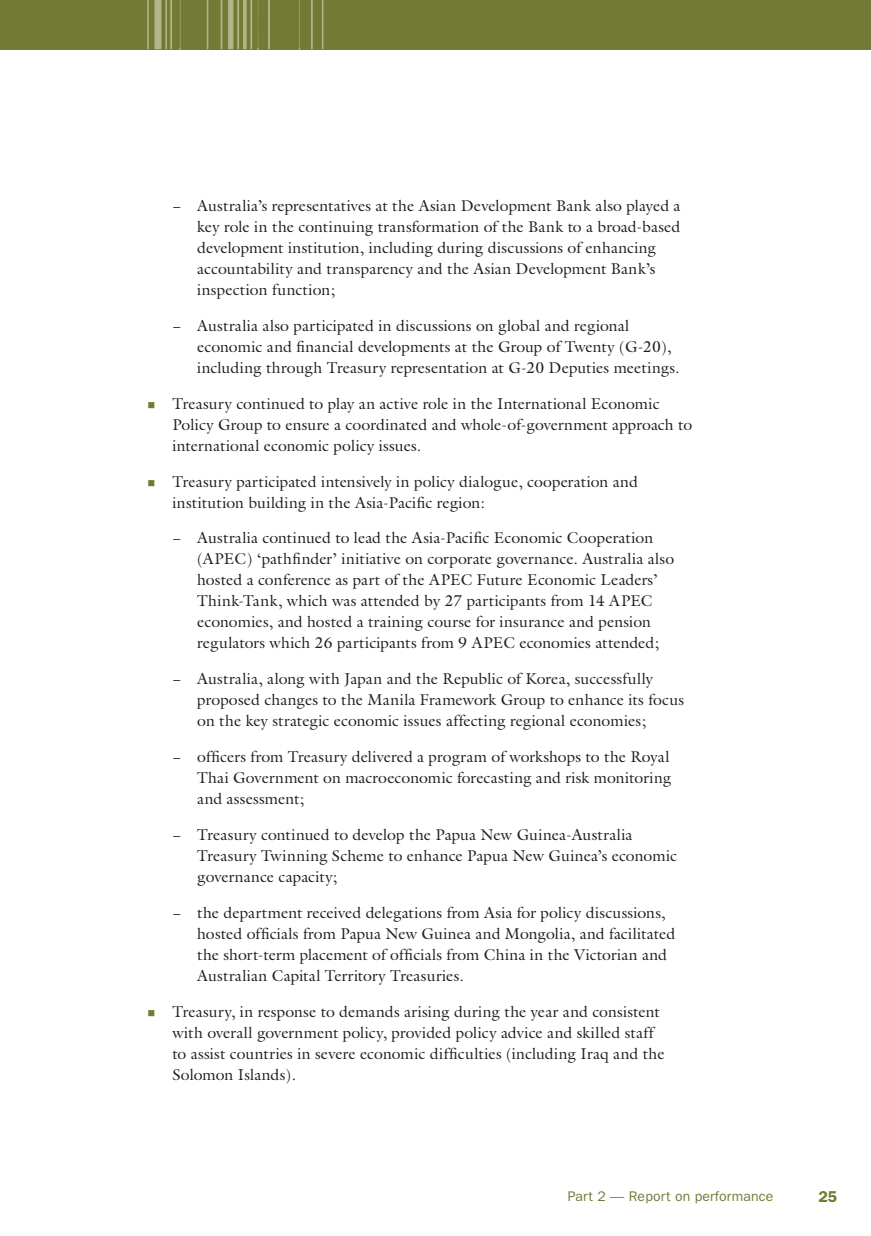
<style>
.page{position:relative;width:871px;height:1236px;background:#fff}
.page>*{position:absolute;margin:0;border:0;box-sizing:border-box;transform-origin:0 0}
.t1{font:15.75px/21px "Galliard";letter-spacing:.005em;color:#231f20}
.t2{font:600 15.75px "Franklin Gothic";color:#727a35}
.t3{font:14px "Franklin Gothic";letter-spacing:.01em;color:#727a35}
</style>
<div class="page">
<div style="left:0;top:0;width:870px;height:49px;background:#727a35"></div>
<hr style="left:322px;top:0;width:1px;height:49px;background:#b2b78a">
<hr style="left:311px;top:0;width:1px;height:49px;background:#b2b78a">
<svg style="left:299px;top:0;width:1px;height:50px"></svg>
<hr style="left:268px;top:0;width:1px;height:49px;background:#b2b78a">
<svg style="left:257px;top:0;width:2px;height:50px"></svg>
<hr style="left:251px;top:0;width:1px;height:49px;background:#b2b78a">
<hr style="left:244px;top:0;width:2px;height:49px;background:#b2b78a">
<hr style="left:237px;top:0;width:1px;height:49px;background:#b2b78a">
<hr style="left:229px;top:0;width:3px;height:49px;background:#b2b78a">
<hr style="left:221px;top:0;width:1px;height:49px;background:#b2b78a">
<hr style="left:207px;top:0;width:1px;height:49px;background:#b2b78a">
<svg style="left:180px;top:0;width:1px;height:50px"></svg>
<hr style="left:171px;top:0;width:1px;height:49px;background:#b2b78a">
<hr style="left:166px;top:0;width:1px;height:49px;background:#b2b78a">
<hr style="left:156px;top:0;width:4px;height:49px;background:#b2b78a">
<hr style="left:148px;top:0;width:1px;height:49px;background:#b2b78a">
<p class="t1" style="left:197px;top:196px;width:484px;text-indent:-25px">− Australia’s representatives at the Asian Development Bank also played a key role in the continuing transformation of the Bank to a broad-based development institution, including during discussions of enhancing accountability and transparency and the Asian Development Bank’s inspection function;</p>
<p class="t1" style="left:197px;top:316px;width:483px;text-indent:-25px">− Australia also participated in discussions on global and regional economic and financial developments at the Group of Twenty (G-20), including through Treasury representation at G-20 Deputies meetings.</p>
<p class="t1" style="left:172px;top:394px;width:521px">Treasury continued to play an active role in the International Economic<br>Policy Group to ensure a coordinated and whole-of-government approach to international economic policy issues.</p>
<p class="t1" style="left:172px;top:472px;width:467px">Treasury participated intensively in policy dialogue, cooperation and institution building in the Asia-Pacific region:</p>
<p class="t1" style="left:197px;top:529px;width:478px;text-indent:-25px">− Australia continued to lead the Asia-Pacific Economic Cooperation (APEC) ‘pathfinder’ initiative on corporate governance. Australia also hosted a conference as part of the APEC Future Economic Leaders’ Think-Tank, which was attended by 27 participants from 14 APEC economies, and hosted a training course for insurance and pension regulators which 26 participants from 9 APEC economies attended;</p>
<p class="t1" style="left:197px;top:670px;width:488px;text-indent:-25px">− Australia, along with Japan and the Republic of Korea, successfully proposed changes to the Manila Framework Group to enhance its focus on the key strategic economic issues affecting regional economies;</p>
<p class="t1" style="left:197px;top:748px;width:475px;text-align:justify;text-indent:-25px">− officers from Treasury delivered a program of workshops to the Royal Thai Government on macroeconomic forecasting and risk monitoring and assessment;</p>
<p class="t1" style="left:197px;top:826px;width:481px;text-indent:-25px">− Treasury continued to develop the Papua New Guinea-Australia<br>Treasury Twinning Scheme to enhance Papua New Guinea’s economic governance capacity;</p>
<p class="t1" style="left:197px;top:903px;width:479px;text-indent:-25px">− the department received delegations from Asia for policy discussions, hosted officials from Papua New Guinea and Mongolia, and facilitated the short-term placement of officials from China in the Victorian and Australian Capital Territory Treasuries.</p>
<p class="t1" style="left:172px;top:1002px;width:493px">Treasury, in response to demands arising during the year and consistent with overall government policy, provided policy advice and skilled staff to assist countries in severe economic difficulties (including Iraq and the Solomon Islands).</p>
<p class="t3" style="left:567px;top:1191px;width:207px">Part 2 — Report on performance</p>
<p class="t2" style="left:818px;top:1190px;width:20px">25</p>
</div>
